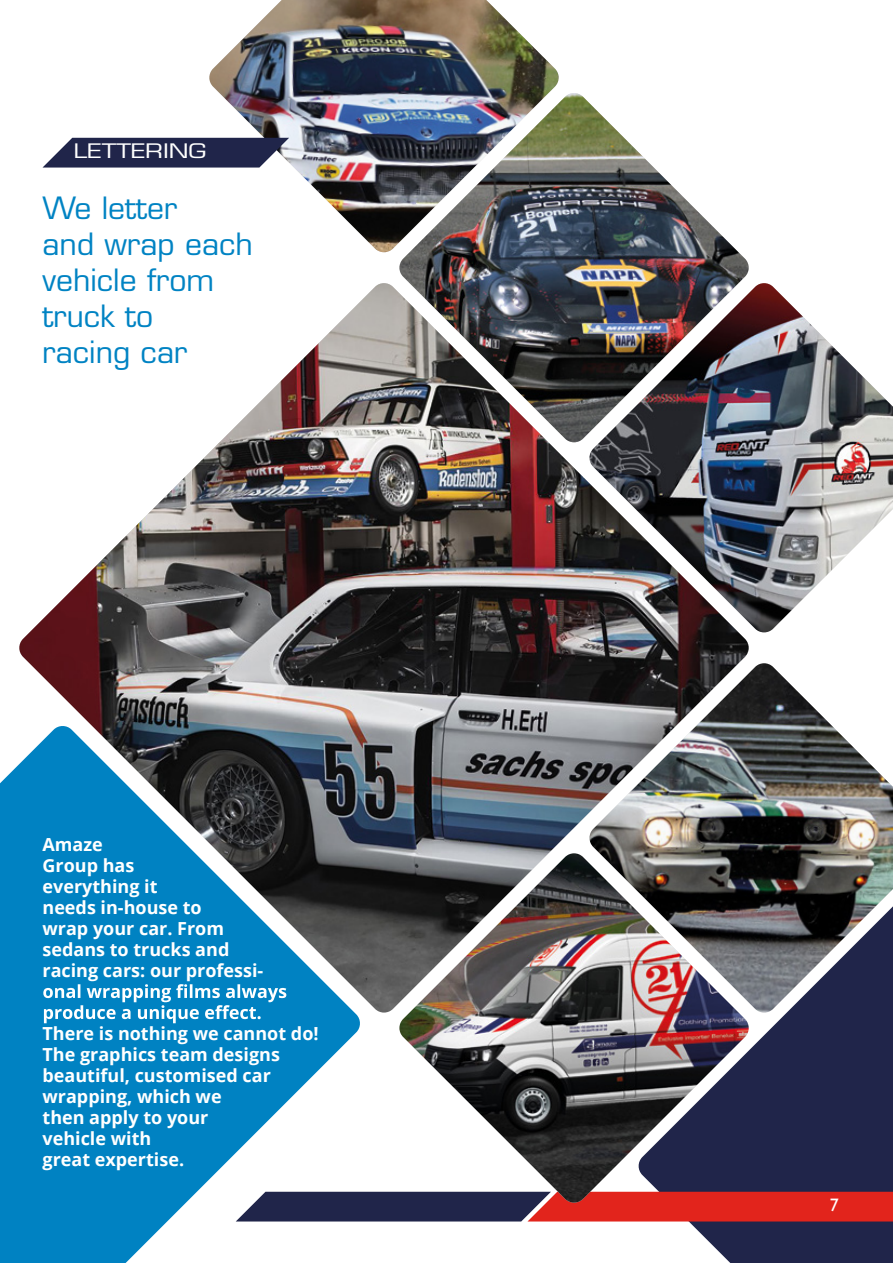
<style>
.page{position:relative;width:893px;height:1263px;background:#fff}
.page>*{position:absolute;margin:0;border:0;box-sizing:border-box;transform-origin:0 0}
.t1{font:30px/36px "Eurostile LT Std";color:#0083c3}
.t2{font:19.5px "Eurostile LT Std";color:#fff;scale:1.3 1}
.t3{font:700 18px/21px "Open Sans";color:#fff}
.t4{font:18px "Gill Sans";color:#fff}
</style>
<div class="page">
<svg style="left:637px;top:1014px;width:256px;height:249px;background:#373a5b"></svg>
<svg style="left:361px;top:1192px;width:532px;height:29px;background:#a8262b"></svg>
<svg style="left:0;top:765px;width:361px;height:498px;fill:#0082c2"></svg>
<svg style="left:43px;top:1014px;width:243px;height:9px"></svg>
<img style="left:750px;top:283px;width:143px;height:350px">
<img style="left:18px;top:283px;width:732px;height:731px">
<img style="left:398px;top:93px;width:352px;height:351px">
<img style="left:208px;top:0;width:352px;height:253px">
<img style="left:398px;top:853px;width:352px;height:351px">
<img style="left:588px;top:663px;width:305px;height:351px">
<svg style="left:43px;top:138px;width:246px;height:30px;background:#3c4060"></svg>
<p class="t2" style="left:73px;top:139px;width:104px">LETTERING</p>
<h1 class="t1" style="left:43px;top:190px;width:212px">We letter<br>and wrap each vehicle from truck to<br>racing car</h1>
<p class="t3" style="left:43px;top:833px;width:222px">Amaze<br>Group has<br>everything it<br>needs in-house to<br>wrap your car. From sedans to trucks and racing cars: our professi-</p>
<p class="t3" style="left:43px;top:1022px;width:278px">There is nothing we cannot do!<br>The graphics team designs beautiful, customised car wrapping, which we<br>then apply to your<br>vehicle with<br>great expertise.</p>
<p class="t4" style="left:830px;top:1194px;width:10px">7</p>
</div>
